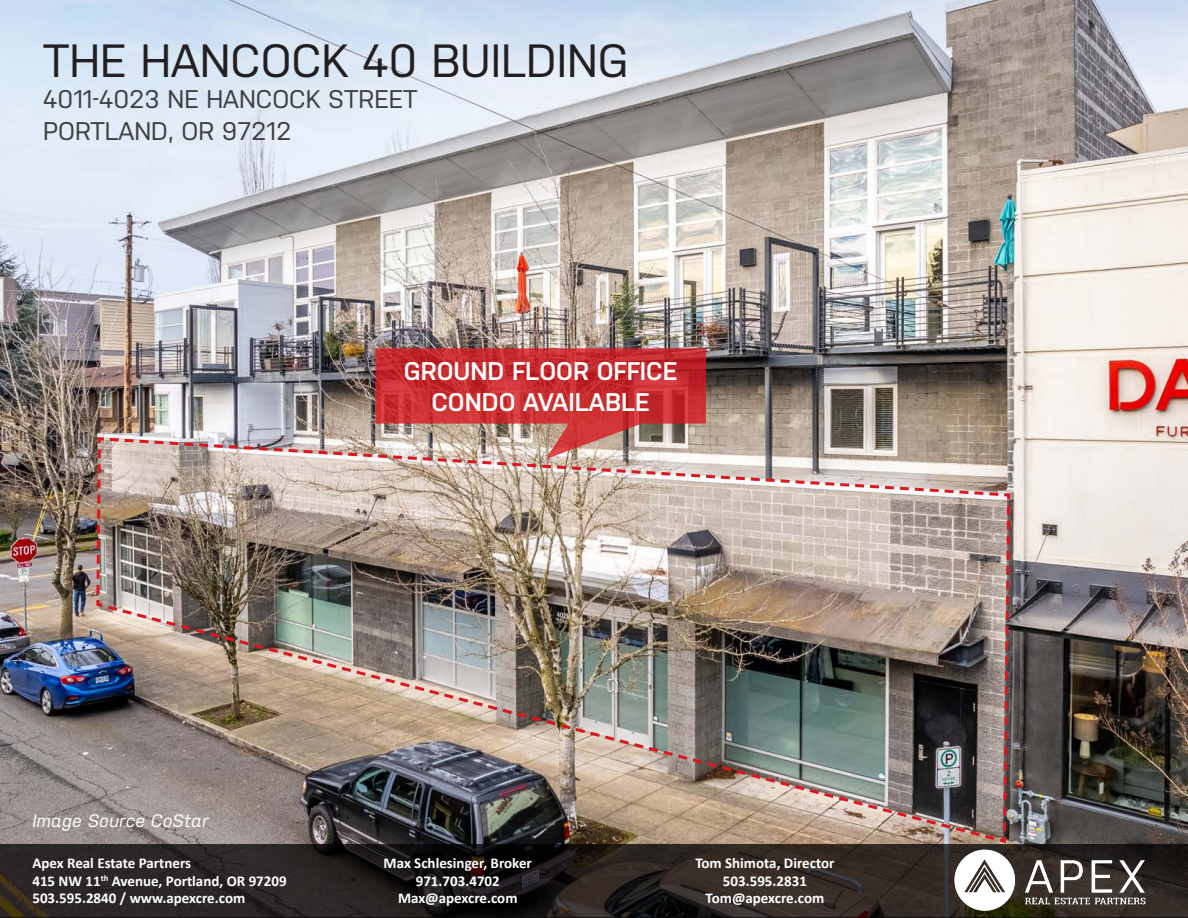
<style>
.page{position:relative;width:1188px;height:918px;background:#fff}
.page>*{position:absolute;margin:0;border:0;box-sizing:border-box;transform-origin:0 0}
.t1{font:46.5px "Nudista";color:#231f20}
.t2{font:25.5px "Nudista";color:#3e3e3f}
.t3{font:600 25.5px/31.5px "Nudista";color:#fff;text-align:center}
.t4{font:italic 18px "Nudista";letter-spacing:.01em;color:#fff}
.Small_text{font:700 15px "Calibri";color:#fff}
</style>
<div class="page">
<img style="left:0;top:0;width:1188px;height:844px">
<svg style="left:0;top:844px;width:1188px;height:74px;background:#27211f"></svg>
<img style="left:954px;top:848px;width:192px;height:63px">
<img style="left:95px;top:436px;width:917px;height:409px">
<svg style="left:375px;top:348px;width:331px;height:111px;background:#c65352"></svg>
<p class="t1" style="left:43px;top:34px;width:587px">THE HANCOCK 40 BUILDING</p>
<p class="t2" style="left:43px;top:84px;width:376px">4011-4023 NE HANCOCK STREET</p>
<p class="t2" style="left:43px;top:116px;width:250px">PORTLAND, OR 97212</p>
<p class="t3" style="left:404px;top:355px;width:275px">GROUND FLOOR OFFICE<br>CONDO AVAILABLE</p>
<p class="t4" style="left:32px;top:810px;width:178px">Image Source CoStar</p>
<p class="Small_text" style="left:32px;top:852px;width:160px">Apex Real Estate Partners</p>
<p class="Small_text" style="left:32px;top:870px;width:256px">415 NW 11<sup>th</sup> Avenue, Portland, OR 97209</p>
<p class="Small_text" style="left:32px;top:888px;width:214px">503.595.2840 / www.apexcre.com</p>
<p class="Small_text" style="left:384px;top:852px;width:150px">Max Schlesinger, Broker</p>
<p class="Small_text" style="left:416px;top:870px;width:86px">971.703.4702</p>
<p class="Small_text" style="left:398px;top:888px;width:121px">Max@apexcre.com</p>
<p class="Small_text" style="left:695px;top:852px;width:141px">Tom Shimota, Director</p>
<p class="Small_text" style="left:723px;top:870px;width:86px">503.595.2831</p>
<p class="Small_text" style="left:706px;top:888px;width:120px">Tom@apexcre.com</p>
</div>
